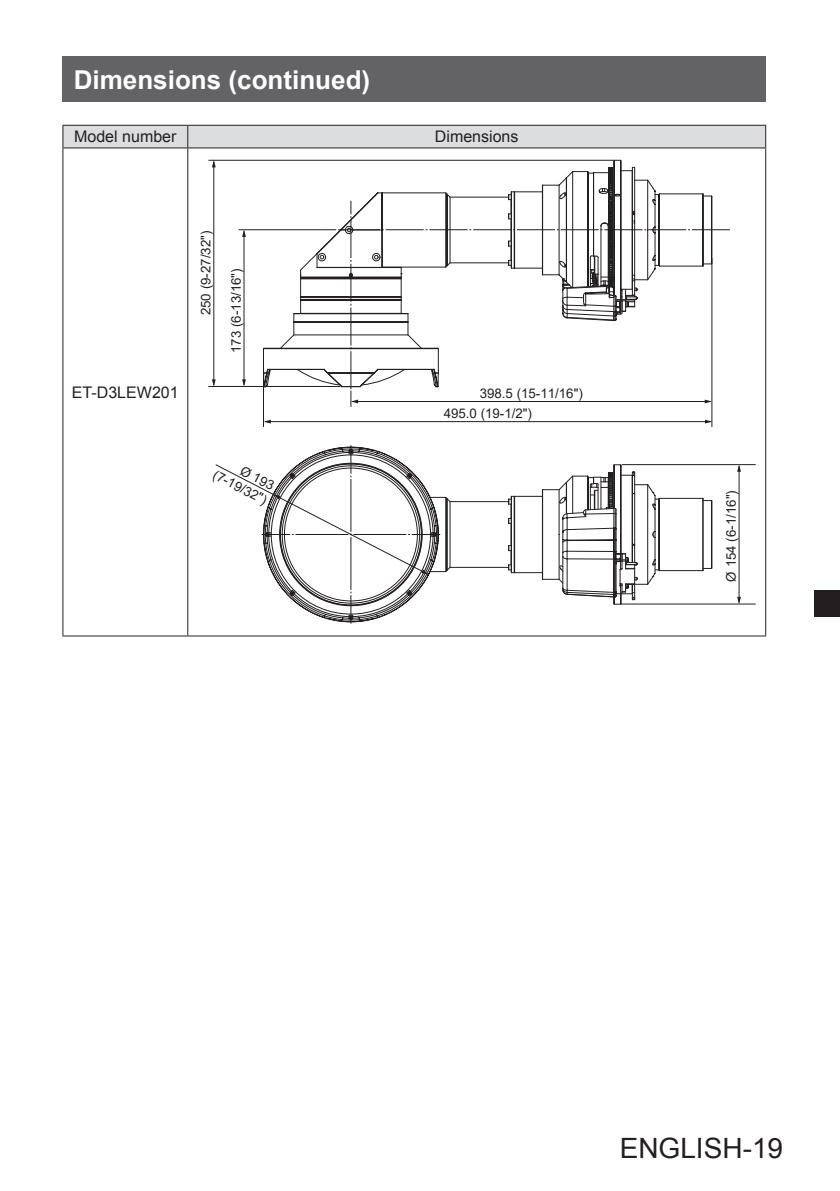
<style>
.page{position:relative;width:840px;height:1191px;background:#fff}
.page>*{position:absolute;margin:0;border:0;box-sizing:border-box;transform-origin:0 0}
.t1{font:28px "Arial";color:#231f20}
.t2{font:700 26px "Arial";color:#fff}
.t3{font:16px "Arial";color:#231f20}
.t4{font:13.4px/15.8px "Arial";color:#231f20;text-align:right}
</style>
<div class="page">
<div style="left:813px;top:590px;width:26px;height:27px;background:#231f20"></div>
<div style="left:62px;top:57px;width:703px;height:45px;background:#636366"></div>
<hr style="left:62px;top:148px;width:1px;height:487px;background:#231f20">
<hr style="left:187px;top:148px;width:1px;height:487px;background:#231f20">
<hr style="left:764px;top:148px;width:1px;height:487px;background:#231f20">
<hr style="left:62px;top:635px;width:126px;height:1px;background:#231f20">
<hr style="left:188px;top:635px;width:577px;height:1px;background:#231f20">
<div style="left:62px;top:125px;width:703px;height:23px;background:#dcdddf"></div>
<hr style="left:188px;top:147px;width:577px;height:1px;background:#231f20">
<svg style="left:263px;top:348px;width:1px;height:25px"></svg>
<hr style="left:620px;top:603px;width:135px;height:1px;background:#231f20">
<hr style="left:621px;top:464px;width:134px;height:1px;background:#231f20">
<hr style="left:738px;top:466px;width:1px;height:136px;background:#231f20">
<svg style="left:736px;top:464px;width:4px;height:8px"></svg>
<svg style="left:736px;top:597px;width:4px;height:7px"></svg>
<hr style="left:213px;top:162px;width:1px;height:223px;background:#231f20">
<svg style="left:212px;top:161px;width:3px;height:6px"></svg>
<svg style="left:212px;top:379px;width:3px;height:7px"></svg>
<hr style="left:208px;top:160px;width:405px;height:1px;background:#231f20">
<hr style="left:208px;top:386px;width:132px;height:1px;background:#231f20">
<hr style="left:265px;top:421px;width:445px;height:1px;background:#231f20">
<svg style="left:704px;top:420px;width:7px;height:3px"></svg>
<svg style="left:264px;top:420px;width:7px;height:3px"></svg>
<hr style="left:711px;top:258px;width:1px;height:169px;background:#231f20">
<hr style="left:263px;top:373px;width:1px;height:54px;background:#231f20">
<svg style="left:280px;top:167px;width:449px;height:240px"></svg>
<svg style="left:215px;top:445px;width:497px;height:178px"></svg>
<hr style="left:243px;top:231px;width:1px;height:154px;background:#231f20">
<svg style="left:242px;top:230px;width:4px;height:7px"></svg>
<svg style="left:242px;top:379px;width:4px;height:7px"></svg>
<hr style="left:238px;top:229px;width:83px;height:1px;background:#231f20">
<p class="t2" style="left:74px;top:62px;width:298px">Dimensions (continued)</p>
<p class="t3" style="left:74px;top:126px;width:104px">Model number</p>
<p class="t3" style="left:434px;top:126px;width:85px">Dimensions</p>
<p class="t3" style="left:72px;top:381px;width:108px">ET-D3LEW201</p>
<p class="t4" style="left:198px;top:315px;width:86px;rotate:-90deg">250 (9-27/32")</p>
<p class="t4" style="left:228px;top:353px;width:86px;rotate:-90deg">173 (6-13/16")</p>
<p class="t4" style="left:224px;top:452px;width:60px;rotate:27deg">Ø 193 (7-19/32")</p>
<p class="t4" style="left:479px;top:385px;width:105px">398.5 (15-11/16")</p>
<p class="t4" style="left:443px;top:406px;width:90px">495.0 (19-1/2")</p>
<p class="t4" style="left:722px;top:581px;width:93px;rotate:-90deg">Ø 154 (6-1/16")</p>
<p class="t1" style="left:619px;top:1130px;width:165px">ENGLISH-19</p>
</div>
